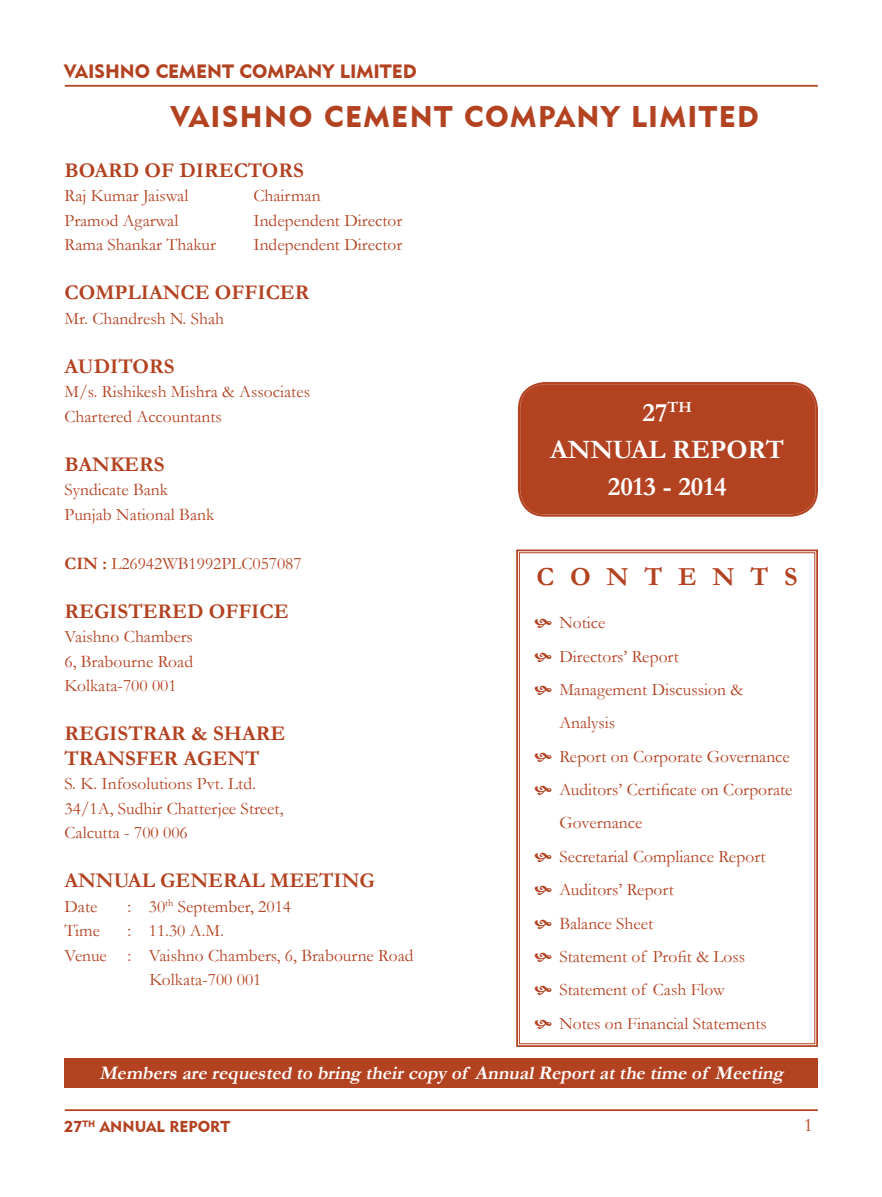
<style>
.page{position:relative;width:882px;height:1197px;background:#fff}
.page>*{position:absolute;margin:0;border:0;box-sizing:border-box;transform-origin:0 0}
.t1{font:29.75px "Geometric 415 BT Black A";letter-spacing:.05em;color:#b34221}
.t2{font:700 26.78px/37.3px "Garamond";color:#fff}
.t3{font:700 26.25px "Garamond";color:#b34221}
.t4{font:700 21px/24.5px "Garamond";color:#b34221}
.t5{font:italic 700 19.25px "Garamond";color:#fff}
.t6{font:19.25px "Geometric 415 BT Black A";color:#b34221}
.t7{font:19.25px "Garamond";color:#b34221}
.t8{font:17.5px/33.4px "Garamond";color:#b34221}
.t9{font:15.75px "Geometric 415 BT Black A";color:#b34221}
.s1{font-weight:700}
</style>
<div class="page">
<hr style="left:65px;top:85px;width:753px;height:2px;background:#b34221">
<hr style="left:65px;top:1109px;width:753px;height:2px;background:#b34221">
<div style="left:64px;top:1059px;width:754px;height:29px;background:#b34221"></div>
<div style="left:520px;top:384px;width:296px;height:130px;background:#b34221;border-radius:25px"></div>
<div style="left:518px;top:382px;width:300px;height:135px;border:2px solid #b34221;border-radius:26px"></div>
<div style="left:522px;top:386px;width:292px;height:127px;border:1px solid #b34221;border-radius:23px"></div>
<svg style="left:516px;top:549px;width:302px;height:498px"></svg>
<div style="left:519px;top:552px;width:296px;height:492px;border:1px solid #b34221"></div>
<svg style="left:535px;top:619px;width:17px;height:9px"></svg>
<svg style="left:535px;top:652px;width:17px;height:10px"></svg>
<svg style="left:535px;top:686px;width:17px;height:9px"></svg>
<svg style="left:535px;top:752px;width:17px;height:10px"></svg>
<svg style="left:535px;top:786px;width:17px;height:9px"></svg>
<svg style="left:535px;top:852px;width:17px;height:10px"></svg>
<svg style="left:535px;top:886px;width:17px;height:9px"></svg>
<svg style="left:535px;top:919px;width:17px;height:10px"></svg>
<svg style="left:535px;top:952px;width:17px;height:10px"></svg>
<svg style="left:535px;top:986px;width:17px;height:9px"></svg>
<svg style="left:535px;top:1019px;width:17px;height:10px"></svg>
<p class="t6" style="left:64px;top:59px;width:354px">VAISHNO CEMENT COMPANY LIMITED</p>
<h1 class="t1" style="left:171px;top:98px;width:590px">VAISHNO CEMENT COMPANY LIMITED</h1>
<p class="t4" style="left:64px;top:158px;width:241px">BOARD OF DIRECTORS</p>
<p class="t8" style="left:64px;top:178px;width:125px">Raj Kumar Jaiswal</p>
<p class="t8" style="left:253px;top:178px;width:69px">Chairman</p>
<p class="t8" style="left:64px;top:203px;width:115px">Pramod Agarwal</p>
<p class="t8" style="left:253px;top:203px;width:150px">Independent Director</p>
<p class="t8" style="left:64px;top:227px;width:153px">Rama Shankar Thakur</p>
<p class="t8" style="left:253px;top:227px;width:150px">Independent Director</p>
<p class="t4" style="left:64px;top:280px;width:247px">COMPLIANCE OFFICER</p>
<p class="t8" style="left:64px;top:301px;width:161px">Mr. Chandresh N. Shah</p>
<p class="t4" style="left:64px;top:354px;width:112px">AUDITORS</p>
<p class="t8" style="left:64px;top:379px;width:247px;line-height:24.5px">M/s. Rishikesh Mishra &amp; Associates<br>Chartered Accountants</p>
<p class="t4" style="left:64px;top:452px;width:101px">BANKERS</p>
<p class="t8" style="left:64px;top:477px;width:151px;line-height:24.5px">Syndicate Bank<br>Punjab National Bank</p>
<p class="t8" style="left:64px;top:546px;width:239px"><span class="s1">CIN :</span> L26942WB1992PLC057087</p>
<p class="t4" style="left:64px;top:599px;width:226px">REGISTERED OFFICE</p>
<p class="t8" style="left:64px;top:624px;width:130px;line-height:24.5px;text-align:justify">Vaishno Chambers 6, Brabourne Road Kolkata-700 001</p>
<p class="t4" style="left:64px;top:721px;width:222px">REGISTRAR &amp; SHARE<br>TRANSFER AGENT</p>
<p class="t8" style="left:64px;top:771px;width:221px;line-height:24.5px">S. K. Infosolutions Pvt. Ltd.<br>34/1A, Sudhir Chatterjee Street,<br>Calcutta - 700 006</p>
<p class="t4" style="left:64px;top:868px;width:312px">ANNUAL GENERAL MEETING</p>
<p class="t8" style="left:64px;top:889px;width:35px">Date</p>
<p class="t8" style="left:127px;top:889px;width:165px">: 30<sup>th</sup> September, 2014</p>
<p class="t8" style="left:64px;top:913px;width:37px">Time</p>
<p class="t8" style="left:127px;top:913px;width:98px">: 11.30 A.M.</p>
<p class="t8" style="left:64px;top:938px;width:351px">Venue : Vaishno Chambers, 6, Brabourne Road</p>
<p class="t8" style="left:149px;top:962px;width:114px">Kolkata-700 001</p>
<h2 class="t2" style="left:643px;top:394px;width:38px">27<sup>TH</sup></h2>
<h2 class="t2" style="left:550px;top:431px;width:39px">ANNUAL</h2>
<h2 class="t2" style="left:608px;top:431px;width:120px;text-indent:65px">REPORT<br>2013 - 2014</h2>
<h3 class="t3" style="left:537px;top:559px;width:67px">C ONTENTS</h3>
<p class="t8" style="left:559px;top:606px;width:235px">Notice<br>Directors’ Report<br>Management Discussion &amp;<br>Analysis<br>Report on Corporate Governance<br>Auditors’ Certificate on Corporate<br>Governance<br>Secretarial Compliance Report<br>Auditors’ Report<br>Balance Sheet<br>Statement of Profit &amp; Loss<br>Statement of Cash Flow<br>Notes on Financial Statements</p>
<p class="t5" style="left:99px;top:1060px;width:690px">Membersare requested to bring theircopy of AnnualReportatthe time of Meeting</p>
<p class="t9" style="left:64px;top:1117px;width:48px">27<sup>TH</sup> ANN</p>
<p class="t9" style="left:135px;top:1117px;width:56px">UAL REPO</p>
<p class="t9" style="left:210px;top:1117px;width:21px">RT</p>
<p class="t7" style="left:804px;top:1112px;width:11px">1</p>
</div>
